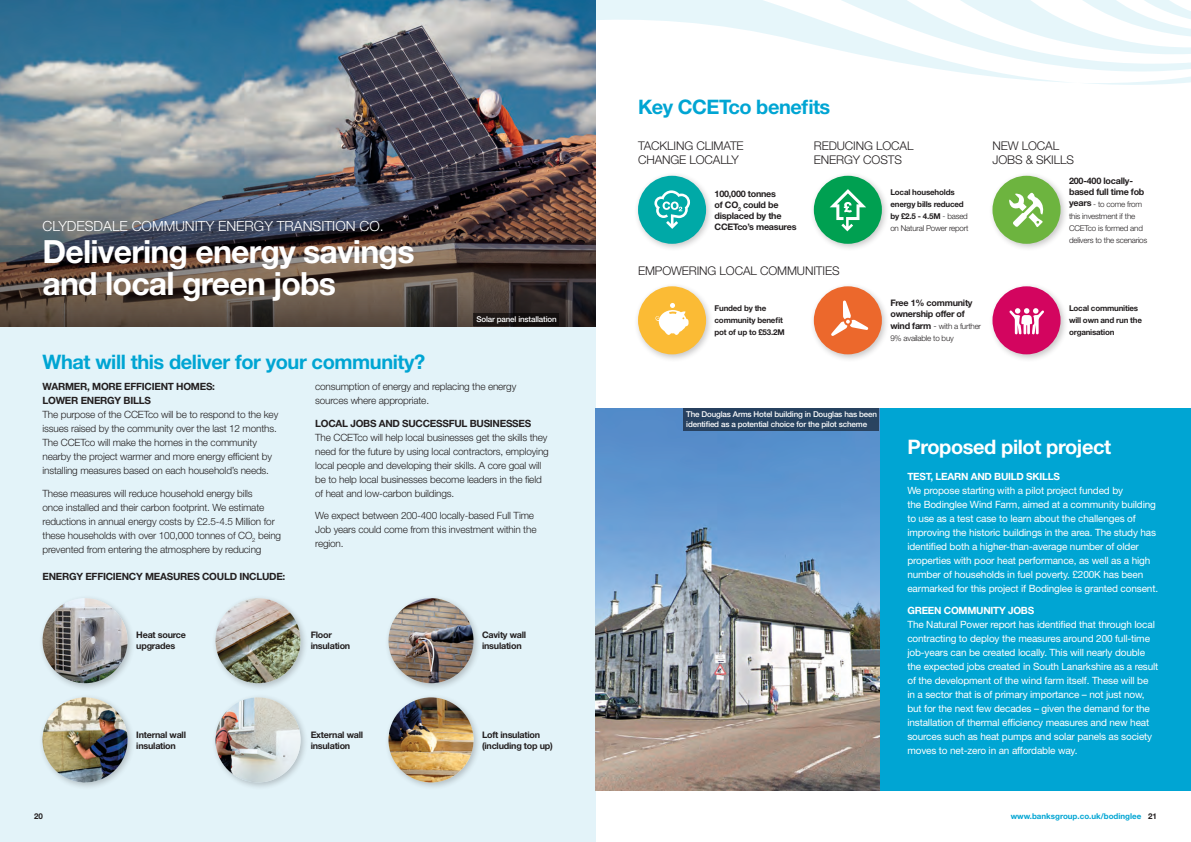
<style>
.page{position:relative;width:1191px;height:842px;background:#fff}
.page>*{position:absolute;margin:0;border:0;box-sizing:border-box;transform-origin:0 0}
.t1{font:700 32px/32px "Helvetica Neue LT Std";letter-spacing:-.025em;color:#fff}
.t2{font:700 20px "Helvetica Neue LT Std";letter-spacing:-.02em;color:#00a5d3}
.t3{font:700 20px "Helvetica Neue LT Std";letter-spacing:-.02em;color:#fff}
.t4{font:300 14px "Helvetica Neue LT Std";color:#fff}
.t5{font:300 12px/14px "Helvetica Neue LT Std";letter-spacing:-.01em;color:#231f20}
.t6{font:10px/14px "Helvetica Neue LT Std";letter-spacing:-.015em;color:#fff}
.t7{font:300 10px/14px "Helvetica Neue LT Std";letter-spacing:-.015em;color:#231f20}
.t8{font:700 10px/14px "Helvetica Neue LT Std";letter-spacing:-.025em;color:#231f20}
.t9{font:700 10px "Helvetica Neue LT Std";letter-spacing:-.025em;color:#fff}
.t10{font:700 9px/11px "Helvetica Neue LT Std";letter-spacing:-.025em;color:#231f20}
.t11{font:700 8px/12px "Helvetica Neue LT Std";letter-spacing:-.025em;color:#231f20}
.t12{font:300 8px/12px "Helvetica Neue LT Std";letter-spacing:-.025em;color:#231f20}
.t13{font:500 8px/10px "Helvetica Neue LT Std";letter-spacing:-.02em;color:#fff}
.t14{font:700 8px "Helvetica Neue LT Std";color:#00a5d3}
.s1{font-weight:300}
.s2{font-weight:700;font-size:9px}
.s3{font-size:9px}
.s4{color:#231f20}
</style>
<div class="page">
<svg style="left:595px;top:0;width:596px;height:87px"></svg>
<div style="left:879px;top:408px;width:312px;height:383px;background:#00a5d3"></div>
<div style="left:0;top:0;width:595px;height:842px;background:#e3f3f9"></div>
<img style="left:0;top:0;width:595px;height:85px">
<div style="left:384px;top:693px;width:98px;height:98px;background:#231f20;opacity:.25"></div>
<img style="left:388px;top:697px;width:85px;height:85px;border-radius:43px">
<div style="left:39px;top:594px;width:97px;height:97px;background:#231f20;opacity:.25"></div>
<img style="left:43px;top:598px;width:85px;height:85px;border-radius:43px">
<div style="left:211px;top:594px;width:98px;height:97px;background:#231f20;opacity:.25"></div>
<img style="left:215px;top:598px;width:85px;height:85px;border-radius:43px">
<div style="left:39px;top:693px;width:97px;height:98px;background:#231f20;opacity:.25"></div>
<img style="left:43px;top:697px;width:85px;height:85px;border-radius:43px">
<div style="left:211px;top:693px;width:98px;height:98px;background:#231f20;opacity:.25"></div>
<img style="left:215px;top:697px;width:85px;height:85px;border-radius:43px">
<div style="left:384px;top:594px;width:98px;height:97px;background:#231f20;opacity:.25"></div>
<img style="left:388px;top:598px;width:85px;height:85px;border-radius:43px">
<div style="left:634px;top:282px;width:80px;height:80px;background:#231f20;opacity:.25"></div>
<div style="left:638px;top:286px;width:68px;height:68px;background:#fbbb35;border-radius:50%"></div>
<div style="left:988px;top:172px;width:80px;height:80px;background:#231f20;opacity:.25"></div>
<div style="left:992px;top:176px;width:68px;height:68px;background:#6db43f;border-radius:50%"></div>
<div style="left:634px;top:172px;width:80px;height:80px;background:#231f20;opacity:.25"></div>
<div style="left:638px;top:176px;width:68px;height:68px;background:#00a9a7;border-radius:50%"></div>
<div style="left:810px;top:172px;width:79px;height:80px;background:#231f20;opacity:.25"></div>
<div style="left:814px;top:176px;width:68px;height:68px;background:#00a051;border-radius:50%"></div>
<div style="left:810px;top:282px;width:79px;height:80px;background:#231f20;opacity:.25"></div>
<div style="left:814px;top:286px;width:68px;height:68px;background:#ec682c;border-radius:50%"></div>
<div style="left:988px;top:282px;width:80px;height:80px;background:#231f20;opacity:.25"></div>
<div style="left:992px;top:286px;width:68px;height:68px;background:#d3055f;border-radius:50%"></div>
<svg style="left:654px;top:190px;width:36px;height:39px"></svg>
<svg style="left:655px;top:303px;width:34px;height:32px"></svg>
<svg style="left:1009px;top:192px;width:35px;height:35px"></svg>
<svg style="left:831px;top:300px;width:37px;height:36px"></svg>
<svg style="left:1009px;top:308px;width:35px;height:27px"></svg>
<svg style="left:829px;top:189px;width:37px;height:42px"></svg>
<img style="left:595px;top:408px;width:284px;height:383px">
<div style="left:683px;top:408px;width:196px;height:23px;background:#27425f"></div>
<img style="left:0;top:85px;width:595px;height:241px">
<div style="left:473px;top:313px;width:85px;height:13px;background:#13100f"></div>
<h3 class="t4" style="left:43px;top:218px;width:343px">CLYDESDALE COMMUNITY ENERGY TRANSITION CO.</h3>
<h1 class="t1" style="left:43px;top:235px;width:373px">Delivering energy savings and local green jobs</h1>
<h2 class="t2" style="left:43px;top:349px;width:384px">What will this deliver for your community?</h2>
<p class="t13" style="left:476px;top:314px;width:82px">Solar panel installation</p>
<p class="t8" style="left:43px;top:380px;width:174px">WARMER, MORE EFFICIENT HOMES:<br>LOWER ENERGY BILLS</p>
<p class="t7" style="left:43px;top:408px;width:237px">The purpose of the CCETco will be to respond to the key issues raised by the community over the last 12 months.<br>The CCETco will make the homes in the community nearby the project warmer and more energy efficient by installing measures based on each household’s needs.</p>
<p class="t7" style="left:43px;top:486px;width:240px">These measures will reduce household energy bills<br>once installed and their carbon footprint. We estimate reductions in annual energy costs by £2.5-4.5 Million for these households with over 100,000 tonnes of CO<sub>2</sub> being prevented from entering the atmosphere by reducing</p>
<p class="t8" style="left:43px;top:569px;width:244px">ENERGY EFFICIENCY MEASURES COULD INCLUDE:</p>
<p class="t7" style="left:315px;top:380px;width:203px">consumption of energy and replacing the energy sources where appropriate.</p>
<p class="t8" style="left:315px;top:416px;width:217px">LOCAL JOBS AND SUCCESSFUL BUSINESSES</p>
<p class="t7" style="left:315px;top:430px;width:235px">The CCETco will help local businesses get the skills they need for the future by using local contractors, employing local people and developing their skills. A core goal will be to help local businesses become leaders in the field of heat and low-carbon buildings.</p>
<p class="t7" style="left:315px;top:509px;width:223px">We expect between 200-400 locally-based Full Time<br>Job years could come from this investment within the region.</p>
<p class="t10" style="left:136px;top:629px;width:51px">Heat source upgrades</p>
<p class="t10" style="left:311px;top:629px;width:41px">Floor insulation</p>
<p class="t10" style="left:482px;top:629px;width:46px">Cavity wall insulation</p>
<p class="t10" style="left:136px;top:729px;width:51px">Internal wall insulation</p>
<p class="t10" style="left:311px;top:729px;width:54px">External wall insulation</p>
<p class="t10" style="left:482px;top:729px;width:72px">Loft insulation (including top up)</p>
<h2 class="t2" style="left:638px;top:94px;width:194px">Key CCETco benefits</h2>
<p class="t5" style="left:638px;top:139px;width:107px">TACKLING CLIMATE<br>CHANGE LOCALLY</p>
<p class="t5" style="left:814px;top:139px;width:101px">REDUCING LOCAL<br>ENERGY COSTS</p>
<p class="t10" style="left:714px;top:188px;width:83px">100,000 tonnes<br>of CO<sub>2</sub> could be displaced by the<br>CCETco’s measures</p>
<p class="t11" style="left:890px;top:186px;width:80px">Local households energy bills reduced by £2.5 - 4.5M <span class="s1">- based on Natural Power report</span></p>
<p class="t5" style="left:638px;top:264px;width:203px">EMPOWERING LOCAL COMMUNITIES</p>
<p class="t11" style="left:714px;top:302px;width:72px">Funded by the community benefit pot of up to £53.2M</p>
<p class="t10" style="left:890px;top:297px;width:84px">Free 1% community ownership offer of</p>
<p class="t12" style="left:890px;top:320px;width:92px"><span class="s2">wind farm</span> <span class="s3">-</span> with a further<br>9% available to buy</p>
<p class="t5" style="left:992px;top:139px;width:83px">NEW LOCAL<br>JOBS &amp; SKILLS</p>
<p class="t10" style="left:1069px;top:175px;width:77px">200-400 locally&shy;based full time fob</p>
<p class="t12" style="left:1069px;top:197px;width:80px"><span class="s2">years</span> - to come from this investment if the<br>CCETco is formed and delivers to the scenarios</p>
<p class="t11" style="left:1069px;top:302px;width:74px">Local communities will own and run the organisation</p>
<p class="t13" style="left:686px;top:409px;width:192px">The Douglas Arms Hotel building in Douglas has been identified as a potential choice for the pilot scheme</p>
<h2 class="t3" style="left:907px;top:434px;width:205px">Proposed pilot project</h2>
<p class="t9" style="left:907px;top:470px;width:154px">TEST, LEARN AND BUILD SKILLS</p>
<p class="t6" style="left:907px;top:483px;width:252px">We propose starting with a pilot project funded by<br>the Bodinglee Wind Farm, aimed at a community building to use as a test case to learn about the challenges of improving the historic buildings in the area. The study has identified both a higher-than-average number of older properties with poor heat performance, as well as a high number of households in fuel poverty. £200K has been earmarked for this project if Bodinglee is granted consent.</p>
<p class="t9" style="left:907px;top:604px;width:128px">GREEN COMMUNITY JOBS</p>
<p class="t6" style="left:907px;top:617px;width:252px">The Natural Power report has identified that through local contracting to deploy the measures around 200 full-time job-years can be created locally. This will nearly double the expected jobs created in South Lanarkshire as a result of the development of the wind farm itself. These will be in a sector that is of primary importance – not just now, but for the next few decades – given the demand for the installation of thermal efficiency measures and new heat sources such as heat pumps and solar panels as society moves to net-zero in an affordable way.</p>
<p class="t11" style="left:34px;top:810px;width:10px">20</p>
<p class="t14" style="left:1010px;top:811px;width:148px">www.banksgroup.co.uk/bodinglee <span class="s4">21</span></p>
</div>
